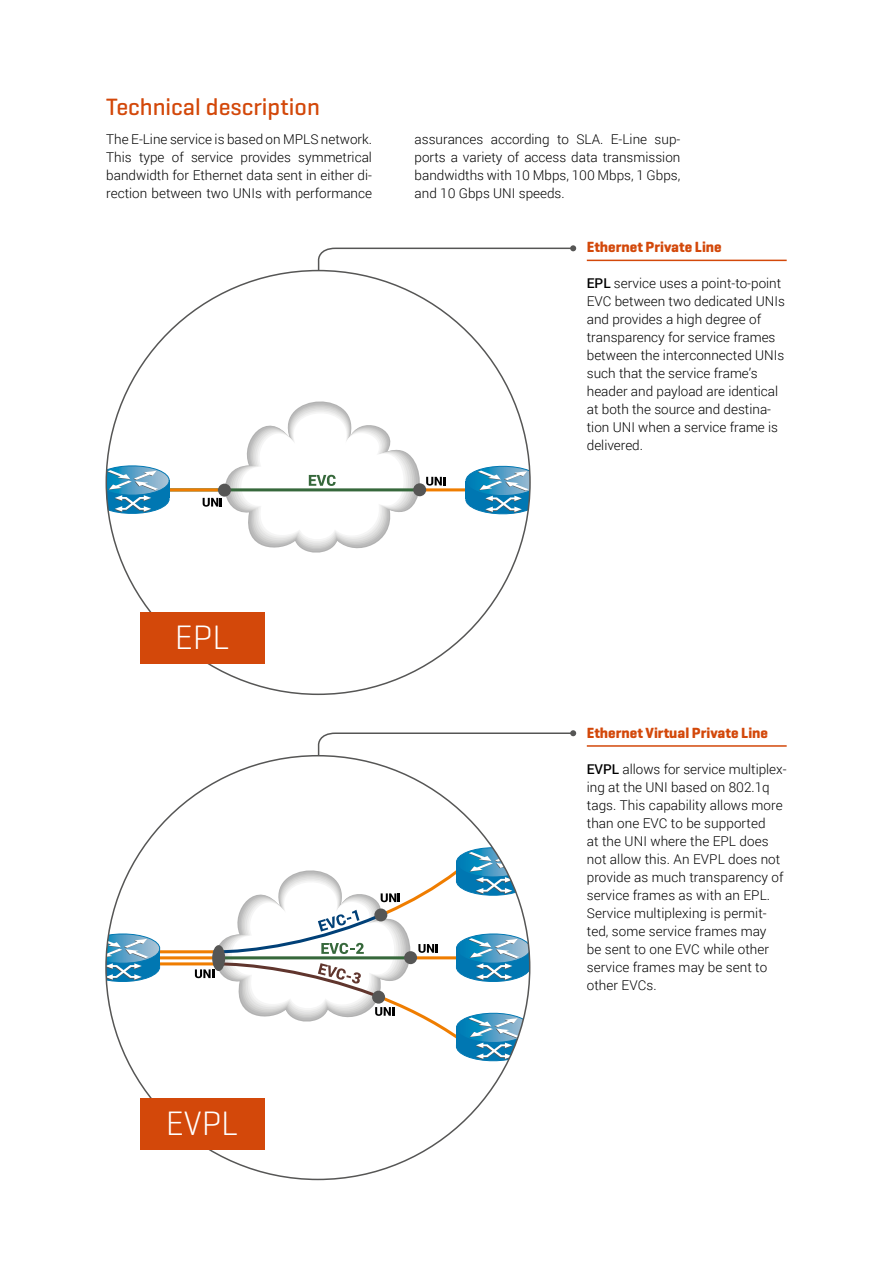
<style>
.page{position:relative;width:893px;height:1263px;background:#fff}
.page>*{position:absolute;margin:0;border:0;box-sizing:border-box;transform-origin:0 0}
.tytuł_druga_linia_mn{font:300 34.5px "Geogrotesque";color:#fff}
.tytuł_podrozdziału_E{font:500 24px "Geogrotesque";color:#d3480a}
.podtutuł_czerw_EN{font:700 15px "Geogrotesque";color:#d3480a}
.tekst_EN_do_lewej{font:300 13.5px/18px "Roboto";color:#000}
.tekst_EN{font:300 13.5px/18px "Roboto";color:#000;text-align:justify}
.s1{font-weight:500}
</style>
<div class="page">
<hr style="left:420px;top:488px;width:83px;height:3px;background:#ef7d00">
<hr style="left:127px;top:488px;width:91px;height:3px;background:#ef7d00">
<svg style="left:203px;top:401px;width:242px;height:152px"></svg>
<svg style="left:462px;top:465px;width:68px;height:51px"></svg>
<svg style="left:106px;top:464px;width:67px;height:51px"></svg>
<div style="left:140px;top:612px;width:124px;height:52px;background:#d3480a"></div>
<svg style="left:106px;top:846px;width:424px;height:216px"></svg>
<div style="left:140px;top:1098px;width:124px;height:52px;background:#d3480a"></div>
<svg style="left:317px;top:245px;width:259px;height:27px"></svg>
<svg style="left:317px;top:730px;width:259px;height:27px"></svg>
<hr style="left:587px;top:260px;width:200px;height:1px;background:#d3480a">
<hr style="left:587px;top:745px;width:200px;height:2px;background:#d3480a">
<p class="tytuł_podrozdziału_E" style="left:106px;top:92px;width:215px">Technical description</p>
<p class="tekst_EN" style="left:106px;top:130px;width:267px">The E-Line service is based on MPLS network.<br>This type of service provides symmetrical bandwidth for Ethernet data sent in either di&shy;rection between two UNIs with performance</p>
<p class="tekst_EN" style="left:415px;top:130px;width:267px">assurances according to SLA. E-Line sup&shy;ports a variety of access data transmission bandwidths with 10 Mbps, 100 Mbps, 1 Gbps, and 10 Gbps UNI speeds.</p>
<p class="podtutuł_czerw_EN" style="left:587px;top:238px;width:136px">Ethernet Private Line</p>
<p class="tytuł_druga_linia_mn" style="left:175px;top:615px;width:56px">EPL</p>
<p class="tytuł_druga_linia_mn" style="left:166px;top:1101px;width:74px">EVPL</p>
<p class="tekst_EN_do_lewej" style="left:587px;top:274px;width:200px"><span class="s1">EPL</span> service uses a point-to-point<br>EVC between two dedicated UNIs and provides a high degree of transparency for service frames between the interconnected UNIs such that the service frame’s header and payload are identical at both the source and destina&shy;tion UNI when a service frame is delivered.</p>
<p class="podtutuł_czerw_EN" style="left:587px;top:724px;width:183px">Ethernet Virtual Private Line</p>
<p class="tekst_EN_do_lewej" style="left:587px;top:760px;width:201px"><span class="s1">EVPL</span> allows for service multiplex&shy;ing at the UNI based on 802.1q tags. This capability allows more than one EVC to be supported<br>at the UNI where the EPL does not allow this. An EVPL does not provide as much transparency of service frames as with an EPL.<br>Service multiplexing is permit&shy;ted, some service frames may<br>be sent to one EVC while other service frames may be sent to other EVCs.</p>
</div>
